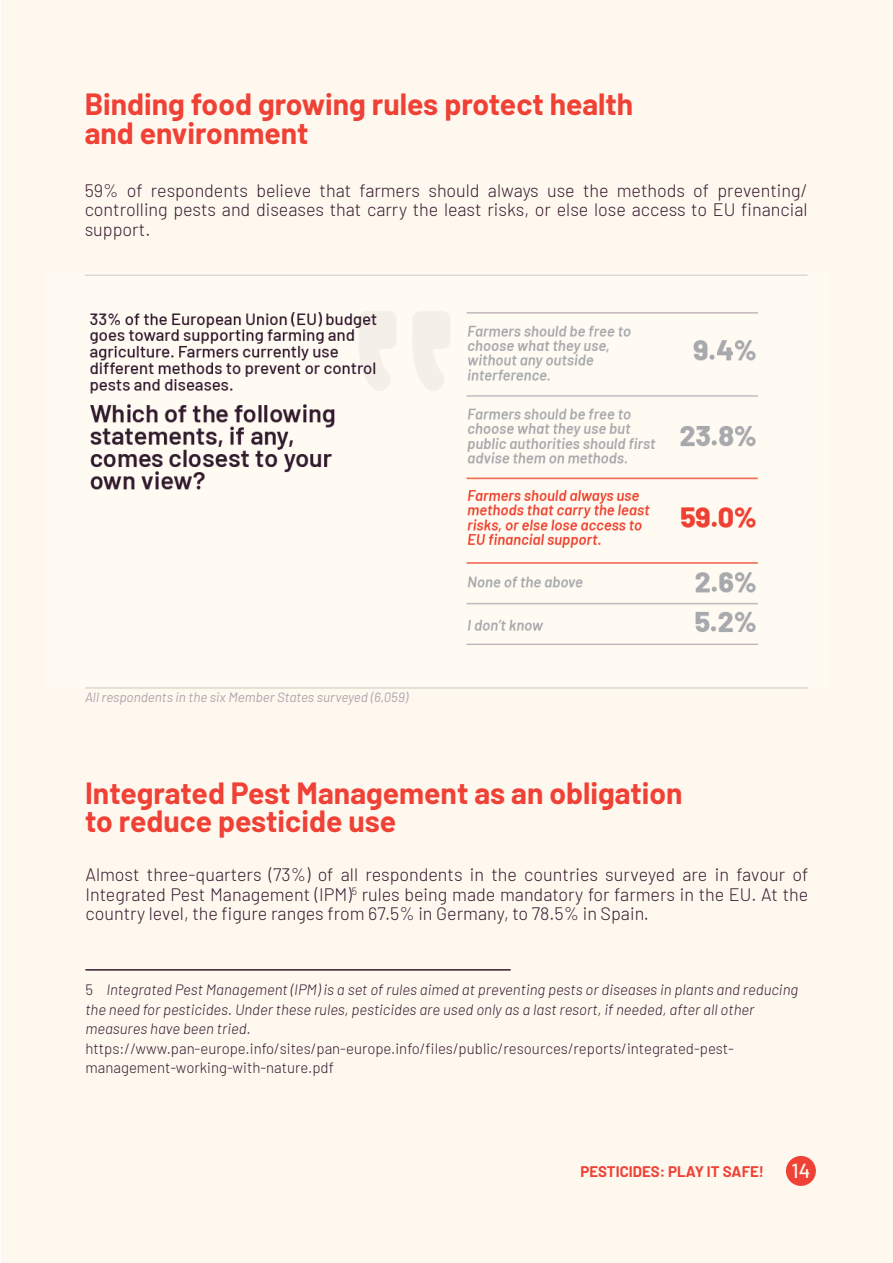
<style>
.page{position:relative;width:893px;height:1263px;background:#fff}
.page>*{position:absolute;margin:0;border:0;box-sizing:border-box;transform-origin:0 0}
.t1{font:700 30px/28.5px "Barlow";color:#ef4136}
.t2{font:500 20.25px "Barlow";color:#fff8ef}
.t3{font:300 18px/19.5px "Barlow";color:#351b2f;text-align:justify}
.t4{font:italic 300 15px/19.5px "Barlow";color:#351b2f}
.t5{font:300 15px/19.5px "Barlow";color:#351b2f}
.t6{font:700 15px "Barlow";color:#ef4136}
.t7{font:italic 13.5px "Barlow";color:#aea4ac}
.s1{font-style:normal}
</style>
<div class="page">
<div style="left:1px;top:0;width:891px;height:1263px;background:#fff8ef"></div>
<div style="left:786px;top:1156px;width:30px;height:30px;background:#ef4136;border-radius:50%"></div>
<hr style="left:85px;top:969px;width:426px;height:1px;background:#351b2f">
<img style="left:84px;top:274px;width:724px;height:371px">
<hr style="left:85px;top:274px;width:722px;height:2px;background:#d9dbcf">
<hr style="left:85px;top:687px;width:723px;height:2px;background:#d9dbcf">
<h1 class="t1" style="left:85px;top:88px;width:550px">Binding food growing rules protect health and environment</h1>
<p class="t3" style="left:85px;top:179px;width:724px">59% of respondents believe that farmers should always use the methods of preventing/ controlling pests and diseases that carry the least risks, or else lose access to EU financial support.</p>
<p class="t7" style="left:85px;top:687px;width:325px">All respondents in the six Member States surveyed (6,059)</p>
<h1 class="t1" style="left:85px;top:776px;width:599px">Integrated Pest Management as an obligation to reduce pesticide use</h1>
<p class="t3" style="left:85px;top:864px;width:724px">Almost three-quarters (73%) of all respondents in the countries surveyed are in favour of Integrated Pest Management (IPM)<sup>5</sup> rules being made mandatory for farmers in the EU. At the country level, the figure ranges from 67.5% in Germany, to 78.5% in Spain.</p>
<p class="t4" style="left:85px;top:979px;width:714px"><span class="s1">5</span> Integrated Pest Management (IPM) is a set of rules aimed at preventing pests or diseases in plants and reducing the need for pesticides. Under these rules, pesticides are used only as a last resort, if needed, after all other measures have been tried.</p>
<p class="t5" style="left:85px;top:1037px;width:650px">https://www.pan-europe.info/sites/pan-europe.info/files/public/resources/reports/integrated-pest&shy;management-working-with-nature.pdf</p>
<p class="t6" style="left:580px;top:1161px;width:185px">PESTICIDES: PLAY IT SAFE!</p>
<p class="t2" style="left:792px;top:1156px;width:20px">14</p>
</div>
